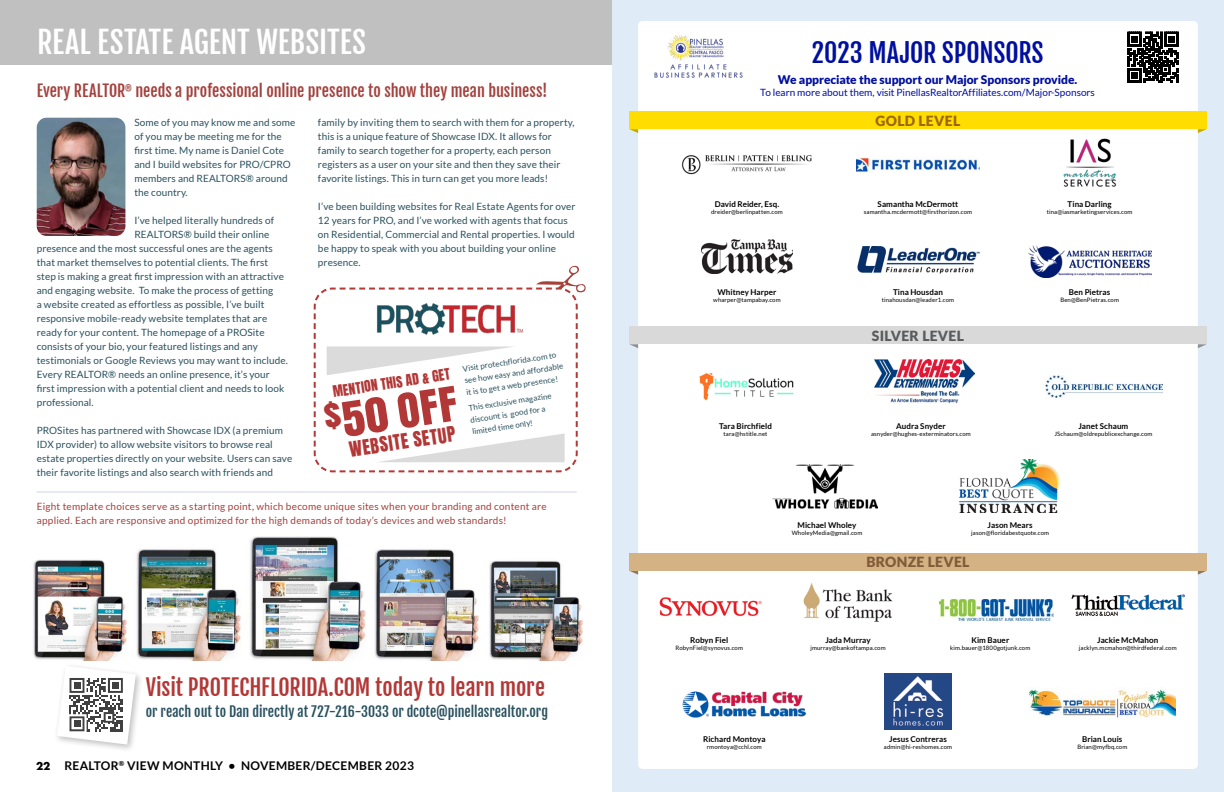
<style>
.page{position:relative;width:1224px;height:792px;background:#fff}
.page>*{position:absolute;margin:0;border:0;box-sizing:border-box;transform-origin:0 0}
.t1{font:40.5px "Anton";color:#b23837;scale:1.11 1}
.t2{font:30px "Fjalla One";color:#fff}
.t3{font:26px "Fjalla One";letter-spacing:-.005em;color:#000f9f}
.t4{font:22.2px "Fjalla One";letter-spacing:-.005em;color:#b23837}
.t5{font:18px "Anton";color:#b23837}
.t6{font:16px "Fjalla One";letter-spacing:-.005em;color:#a3423e}
.t7{font:900 14px "Lato";letter-spacing:.02em;color:#5a5b5d}
.t8{font:900 14px "Lato";letter-spacing:.025em;color:#825b39}
.t9{font:900 14px "Lato";letter-spacing:.02em;color:#9a6700}
.t10{font:13.9px "Fjalla One";color:#29515f}
.t11{font:13.5px "Anton";color:#b23837}
.t12{font:900 12px "Lato";letter-spacing:-.005em;color:#000f9f}
.t13{font:700 12px "Lato";letter-spacing:.025em;color:#000}
.t14{font:10px/14px "Lato";letter-spacing:.01em;color:#29515f}
.t15{font:10px/14px "Lato";letter-spacing:.025em;color:#a3423e}
.t16{font:10px "Lato";letter-spacing:-.005em;color:#000f9f}
.t17{font:700 8px "Lato";letter-spacing:.005em;color:#000}
.t18{font:8px/12px "Lato";color:#29515f}
.t19{font:6px "Lato";letter-spacing:.015em;color:#000}
.s1{font-family:"Futura PT"}
</style>
<div class="page">
<div style="left:612px;top:0;width:612px;height:792px;background:#e0ebf8"></div>
<div style="left:638px;top:21px;width:560px;height:748px;background:#fff;border-radius:4px"></div>
<svg style="left:1127px;top:31px;width:52px;height:52px"></svg>
<svg style="left:1128px;top:32px;width:50px;height:51px"></svg>
<img style="left:654px;top:35px;width:89px;height:43px">
<svg style="left:629px;top:129px;width:9px;height:4px"></svg>
<svg style="left:1198px;top:129px;width:9px;height:4px"></svg>
<div style="left:629px;top:111px;width:578px;height:18px;background:#fd0"></div>
<svg style="left:629px;top:344px;width:9px;height:4px"></svg>
<svg style="left:1198px;top:344px;width:9px;height:4px"></svg>
<div style="left:629px;top:326px;width:578px;height:18px;background:#d9d9d9"></div>
<svg style="left:630px;top:571px;width:8px;height:4px"></svg>
<svg style="left:1198px;top:571px;width:8px;height:4px"></svg>
<div style="left:629px;top:553px;width:578px;height:18px;background:#d4b283"></div>
<img style="left:874px;top:359px;width:100px;height:45px">
<img style="left:699px;top:373px;width:95px;height:28px">
<img style="left:659px;top:597px;width:103px;height:20px">
<img style="left:772px;top:465px;width:106px;height:44px">
<img style="left:803px;top:583px;width:90px;height:39px">
<img style="left:940px;top:599px;width:113px;height:21px">
<img style="left:857px;top:157px;width:122px;height:15px">
<img style="left:702px;top:239px;width:90px;height:34px">
<img style="left:681px;top:155px;width:131px;height:20px">
<img style="left:1063px;top:138px;width:53px;height:49px">
<img style="left:1046px;top:376px;width:117px;height:22px">
<img style="left:1071px;top:594px;width:113px;height:22px">
<img style="left:683px;top:691px;width:123px;height:27px">
<img style="left:857px;top:246px;width:122px;height:28px">
<img style="left:1028px;top:245px;width:123px;height:33px">
<img style="left:884px;top:673px;width:68px;height:57px">
<img style="left:1029px;top:689px;width:146px;height:29px">
<img style="left:958px;top:460px;width:103px;height:53px">
<div style="left:0;top:0;width:612px;height:65px;background:#c0c0c0"></div>
<img style="left:33px;top:560px;width:94px;height:100px">
<img style="left:136px;top:549px;width:105px;height:112px">
<img style="left:250px;top:536px;width:116px;height:125px">
<img style="left:374px;top:549px;width:105px;height:112px">
<img style="left:489px;top:561px;width:94px;height:100px">
<img style="left:37px;top:118px;width:88px;height:118px">
<hr style="left:37px;top:491px;width:540px;height:1px;background:#000f9f">
<div style="left:54px;top:663px;width:90px;height:90px;background:#000;opacity:.25"></div>
<svg style="left:57px;top:666px;width:79px;height:79px"></svg>
<img style="left:377px;top:303px;width:139px;height:8px">
<svg style="left:313px;top:311px;width:265px;height:162px"></svg>
<svg style="left:339px;top:266px;width:247px;height:35px"></svg>
<h2 class="t2" style="left:37px;top:23px;width:331px">REAL ESTATE AGENT WEBSITES</h2>
<h3 class="t6" style="left:37px;top:81px;width:512px">Every REALTOR<sup>®</sup> needs a professional online presence to show they mean business!</h3>
<p class="t14" style="left:134px;top:115px;width:163px">Some of you may know me and some of you may be meeting me for the first time. My name is Daniel Cote and I build websites for PRO/CPRO members and REALTORS® around the country.</p>
<p class="t14" style="left:134px;top:213px;width:141px">I’ve helped literally hundreds of</p>
<p class="t14" style="left:134px;top:227px;width:136px">REALTORS® build their online</p>
<p class="t14" style="left:37px;top:241px;width:238px">presence and the most successful ones are the agents</p>
<p class="t14" style="left:37px;top:255px;width:233px">that market themselves to potential clients. The first</p>
<p class="t14" style="left:37px;top:269px;width:249px">step is making a great first impression with an attractive</p>
<p class="t14" style="left:37px;top:283px;width:238px">and engaging website. To make the process of getting</p>
<p class="t14" style="left:37px;top:297px;width:229px">a website created as effortless as possible, I’ve built</p>
<p class="t14" style="left:37px;top:311px;width:232px">responsive mobile-ready website templates that are</p>
<p class="t14" style="left:37px;top:325px;width:229px">ready for your content. The homepage of a PROSite</p>
<p class="t14" style="left:37px;top:339px;width:223px">consists of your bio, your featured listings and any</p>
<p class="t14" style="left:37px;top:353px;width:253px">testimonials or Google Reviews you may want to include.</p>
<p class="t14" style="left:37px;top:367px;width:235px">Every REALTOR® needs an online presence, it’s your</p>
<p class="t14" style="left:37px;top:381px;width:249px">first impression with a potential client and needs to look</p>
<p class="t14" style="left:37px;top:395px;width:59px">professional.</p>
<p class="t14" style="left:37px;top:423px;width:257px">PROSites has partnered with Showcase IDX (a premium IDX provider) to allow website visitors to browse real estate properties directly on your website. Users can save their favorite listings and also search with friends and</p>
<p class="t14" style="left:318px;top:115px;width:258px">family by inviting them to search with them for a property, this is a unique feature of Showcase IDX. It allows for family to search together for a property, each person registers as a user on your site and then they save their favorite listings. This in turn can get you more leads!</p>
<p class="t14" style="left:318px;top:199px;width:259px">I’ve been building websites for Real Estate Agents for over 12 years for PRO, and I’ve worked with agents that focus on Residential, Commercial and Rental properties. I would be happy to speak with you about building your online presence.</p>
<p class="t18" style="left:462px;top:363px;width:101px;rotate:-9deg">Visit protechflorida.com to see how easy and affordable it is to get a web presence!</p>
<p class="t18" style="left:468px;top:402px;width:85px;rotate:-9deg">This exclusive magazine discount is good for a limited time only!</p>
<h3 class="t11" style="left:332px;top:384px;width:120px;rotate:-8deg">MENTION THIS AD &amp; GET</h3>
<h1 class="t1" style="left:322px;top:402px;width:122px;rotate:-8deg"><sup>$</sup>50 OFF</h1>
<h3 class="t5" style="left:348px;top:441px;width:109px;rotate:-9deg">WEBSITE SETUP</h3>
<p class="t15" style="left:37px;top:500px;width:511px">Eight template choices serve as a starting point, which become unique sites when your branding and content are applied. Each are responsive and optimized for the high demands of today’s devices and web standards!</p>
<h3 class="t4" style="left:146px;top:673px;width:401px">Visit PROTECHFLORIDA.COM today to learn more</h3>
<h3 class="t10" style="left:146px;top:703px;width:404px">or reach out to Dan directly at 727-216-3033 or dcote@pinellasrealtor.org</h3>
<p class="t13" style="left:36px;top:758px;width:380px"><span class="s1">22</span> REALTOR<sup>®</sup> VIEW MONTHLY • NOVEMBER/DECEMBER 2023</p>
<h3 class="t3" style="left:811px;top:37px;width:234px">2023 MAJOR SPONSORS</h3>
<p class="t12" style="left:778px;top:73px;width:301px">We appreciate the support our Major Sponsors provide.</p>
<p class="t16" style="left:760px;top:87px;width:336px">To learn more about them, visit PinellasRealtorAffiliates.com/Major-Sponsors</p>
<h3 class="t9" style="left:876px;top:112px;width:86px">GOLD LEVEL</h3>
<p class="t17" style="left:715px;top:200px;width:66px">David Reider, Esq.</p>
<p class="t19" style="left:711px;top:209px;width:73px">dreider@berlinpatten.com</p>
<p class="t17" style="left:878px;top:200px;width:82px">Samantha McDermott</p>
<p class="t19" style="left:864px;top:209px;width:110px">samantha.mcdermott@firsthorizon.com</p>
<p class="t17" style="left:1068px;top:200px;width:46px">Tina Darling</p>
<p class="t19" style="left:1047px;top:209px;width:87px">tina@iasmarketingservices.com</p>
<p class="t17" style="left:717px;top:288px;width:61px">Whitney Harper</p>
<p class="t19" style="left:713px;top:297px;width:69px">wharper@tampabay.com</p>
<p class="t17" style="left:893px;top:288px;width:51px">Tina Housdan</p>
<p class="t19" style="left:882px;top:297px;width:74px">tinahousdan@leader1.com</p>
<p class="t17" style="left:1069px;top:288px;width:43px">Ben Pietras</p>
<p class="t19" style="left:1060px;top:297px;width:60px">Ben@BenPietras.com</p>
<h3 class="t7" style="left:872px;top:328px;width:94px">SILVER LEVEL</h3>
<p class="t17" style="left:719px;top:421px;width:54px">Tara Birchfield</p>
<p class="t19" style="left:724px;top:430px;width:46px">tara@hstitle.net</p>
<p class="t17" style="left:896px;top:421px;width:51px">Audra Snyder</p>
<p class="t19" style="left:871px;top:430px;width:101px">asnyder@hughes-exterminators.com</p>
<p class="t17" style="left:1078px;top:421px;width:51px">Janet Schaum</p>
<p class="t19" style="left:1054px;top:430px;width:100px">JSchaum@oldrepublicexchange.com</p>
<p class="t17" style="left:690px;top:635px;width:40px">Robyn Fiel</p>
<p class="t19" style="left:676px;top:644px;width:69px">RobynFiel@synovus.com</p>
<p class="t17" style="left:797px;top:521px;width:60px">Michael Wholey</p>
<p class="t19" style="left:792px;top:530px;width:72px">WholeyMedia@gmail.com</p>
<p class="t17" style="left:988px;top:521px;width:47px">Jason Mears</p>
<p class="t19" style="left:971px;top:530px;width:79px">jason@floridabestquote.com</p>
<h3 class="t8" style="left:866px;top:554px;width:105px">BRONZE LEVEL</h3>
<p class="t17" style="left:825px;top:635px;width:47px">Jada Murray</p>
<p class="t19" style="left:811px;top:644px;width:77px">jmurray@bankoftampa.com</p>
<p class="t17" style="left:971px;top:635px;width:39px">Kim Bauer</p>
<p class="t19" style="left:950px;top:644px;width:82px">kim.bauer@1800gotjunk.com</p>
<p class="t17" style="left:1097px;top:635px;width:63px">Jackie McMahon</p>
<p class="t19" style="left:1079px;top:644px;width:99px">jacklyn.mcmahon@thirdfederal.com</p>
<p class="t17" style="left:703px;top:735px;width:64px">Richard Montoya</p>
<p class="t19" style="left:707px;top:744px;width:57px">rmontoya@cchl.com</p>
<p class="t17" style="left:889px;top:735px;width:59px">Jesus Contreras</p>
<p class="t19" style="left:884px;top:744px;width:70px">admin@hi-reshomes.com</p>
<p class="t17" style="left:1082px;top:735px;width:42px">Brian Louis</p>
<p class="t19" style="left:1077px;top:744px;width:51px">Brian@myfbq.com</p>
</div>
